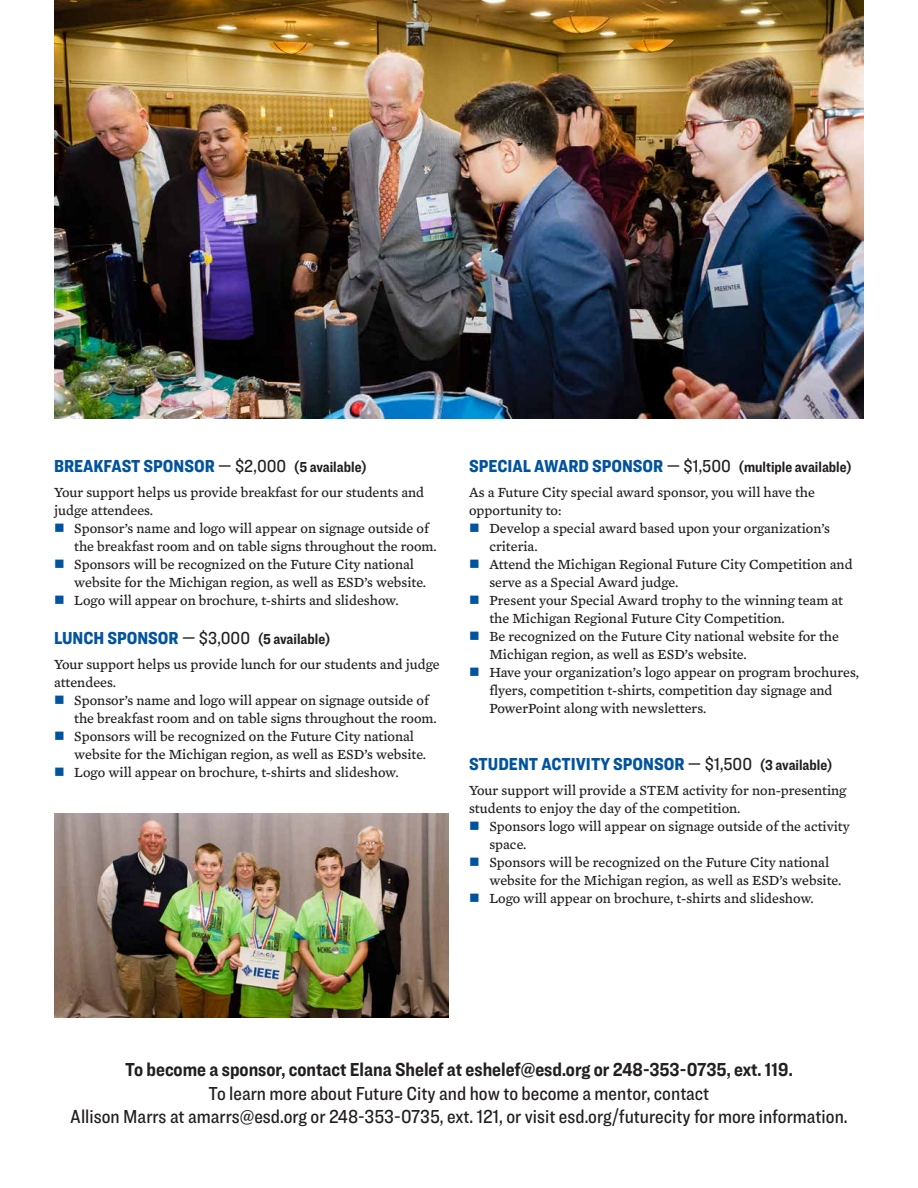
<style>
.page{position:relative;width:918px;height:1188px;background:#fff}
.page>*{position:absolute;margin:0;border:0;box-sizing:border-box;transform-origin:0 0}
.t1{font:500 19.5px/23.4px "Ringside Condensed";color:#231f20;text-align:center}
.t2{font:700 19.5px "Ringside Condensed";color:#231f20}
.t3{font:900 18px "Ringside Condensed";color:#00539f}
.t4{font:14.25px/18px "Mercury Text G4 Roman";color:#231f20}
.s1{font-weight:500;color:#231f20}
.s2{font-weight:700;font-size:15px;color:#231f20}
.s3{color:#00539f}
</style>
<div class="page">
<img style="left:54px;top:813px;width:395px;height:204px">
<img style="left:54px;top:0;width:810px;height:418px">
<p class="t3" style="left:54px;top:453px;width:314px">BREAKFAST SPONSOR <span class="s1">— $2,000</span> <span class="s2">(5 available)</span></p>
<p class="t4" style="left:54px;top:484px;width:372px">Your support helps us provide breakfast for our students and judge attendees.</p>
<p class="t4" style="left:74px;top:520px;width:364px;text-indent:-20px"><span class="s3">■</span> Sponsor’s name and logo will appear on signage outside of the breakfast room and on table signs throughout the room.</p>
<p class="t4" style="left:74px;top:556px;width:354px;text-indent:-20px"><span class="s3">■</span> Sponsors will be recognized on the Future City national website for the Michigan region, as well as ESD’s website.</p>
<p class="t4" style="left:54px;top:592px;width:346px"><span class="s3">■</span> Logo will appear on brochure, t-shirts and slideshow.</p>
<p class="t3" style="left:54px;top:625px;width:278px">LUNCH SPONSOR <span class="s1">— $3,000</span> <span class="s2">(5 available)</span></p>
<p class="t4" style="left:54px;top:655px;width:387px">Your support helps us provide lunch for our students and judge attendees.</p>
<p class="t4" style="left:74px;top:691px;width:364px;text-indent:-20px"><span class="s3">■</span> Sponsor’s name and logo will appear on signage outside of the breakfast room and on table signs throughout the room.</p>
<p class="t4" style="left:74px;top:727px;width:354px;text-indent:-20px"><span class="s3">■</span> Sponsors will be recognized on the Future City national website for the Michigan region, as well as ESD’s website.</p>
<p class="t4" style="left:54px;top:763px;width:346px"><span class="s3">■</span> Logo will appear on brochure, t-shirts and slideshow.</p>
<p class="t3" style="left:469px;top:453px;width:384px">SPECIAL AWARD SPONSOR <span class="s1">— $1,500</span> <span class="s2">(multiple available)</span></p>
<p class="t4" style="left:469px;top:484px;width:347px">As a Future City special award sponsor, you will have the opportunity to:</p>
<p class="t4" style="left:489px;top:520px;width:342px;text-indent:-20px"><span class="s3">■</span> Develop a special award based upon your organization’s criteria.</p>
<p class="t4" style="left:489px;top:556px;width:365px;text-indent:-20px"><span class="s3">■</span> Attend the Michigan Regional Future City Competition and serve as a Special Award judge.</p>
<p class="t4" style="left:489px;top:592px;width:355px;text-indent:-20px"><span class="s3">■</span> Present your Special Award trophy to the winning team at the Michigan Regional Future City Competition.</p>
<p class="t4" style="left:489px;top:628px;width:351px;text-indent:-20px"><span class="s3">■</span> Be recognized on the Future City national website for the<br>Michigan region, as well as ESD’s website.</p>
<p class="t4" style="left:489px;top:663px;width:371px;text-indent:-20px"><span class="s3">■</span> Have your organization’s logo appear on program brochures, flyers, competition t-shirts, competition day signage and<br>PowerPoint along with newsletters.</p>
<p class="t3" style="left:469px;top:751px;width:365px">STUDENT ACTIVITY SPONSOR <span class="s1">— $1,500</span> <span class="s2">(3 available)</span></p>
<p class="t4" style="left:469px;top:781px;width:379px">Your support will provide a STEM activity for non-presenting students to enjoy the day of the competition.</p>
<p class="t4" style="left:489px;top:817px;width:362px;text-indent:-20px"><span class="s3">■</span> Sponsors logo will appear on signage outside of the activity space.</p>
<p class="t4" style="left:489px;top:853px;width:354px;text-indent:-20px"><span class="s3">■</span> Sponsors will be recognized on the Future City national website for the Michigan region, as well as ESD’s website.</p>
<p class="t4" style="left:469px;top:889px;width:346px"><span class="s3">■</span> Logo will appear on brochure, t-shirts and slideshow.</p>
<h1 class="t2" style="left:125px;top:1056px;width:669px">To become a sponsor, contact Elana Shelef at eshelef@esd.org or 248-353-0735, ext. 119.</h1>
<h1 class="t1" style="left:70px;top:1081px;width:779px">To learn more about Future City and how to become a mentor, contact<br>Allison Marrs at amarrs@esd.org or 248-353-0735, ext. 121, or visit esd.org/futurecity for more information.</h1>
</div>
